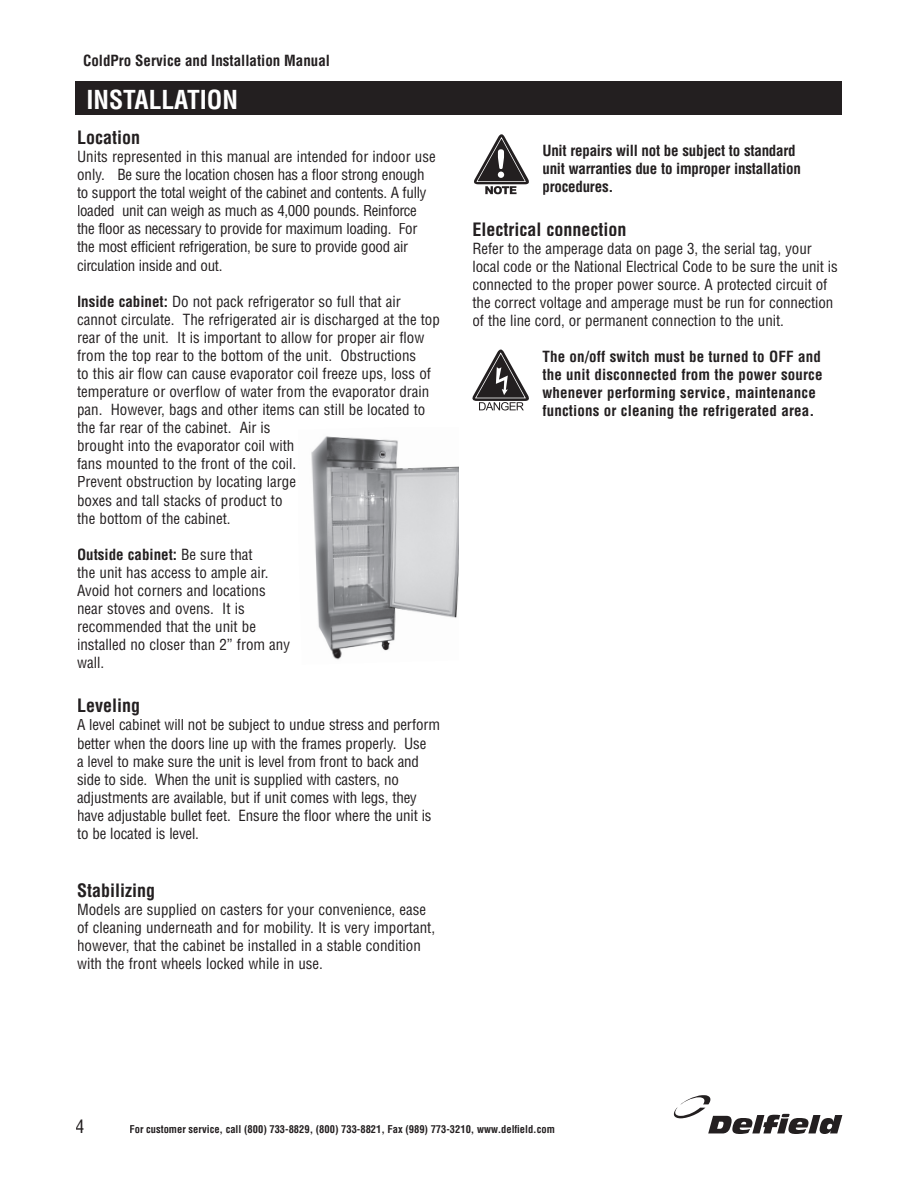
<style>
.page{position:relative;width:918px;height:1188px;background:#fff}
.page>*{position:absolute;margin:0;border:0;box-sizing:border-box;transform-origin:0 0}
.t1{font:700 condensed 25.5px "Helvetica";color:#fff}
.t2{font:700 condensed 18px "Helvetica";color:#231f20}
.t3{font:condensed 18px "Helvetica";color:#231f20}
.t4{font:condensed 15px/18px "Helvetica";color:#231f20}
.t5{font:condensed 15px/18px "Helvetica";letter-spacing:-.02em;color:#231f20}
.t6{font:700 condensed 15px/18px "Helvetica";letter-spacing:.01em;color:#231f20}
.t7{font:700 condensed 15px/18px "Helvetica";letter-spacing:-.015em;color:#231f20}
.t8{font:700 condensed 10.5px "Helvetica";color:#231f20}
.s1{font-weight:700}
</style>
<div class="page">
<svg style="left:674px;top:1095px;width:168px;height:39px"></svg>
<div style="left:76px;top:81px;width:766px;height:33px;background:#231f20"></div>
<svg style="left:472px;top:350px;width:57px;height:61px"></svg>
<svg style="left:474px;top:134px;width:55px;height:60px"></svg>
<img style="left:311px;top:436px;width:148px;height:224px">
<p class="t6" style="left:83px;top:51px;width:248px">ColdPro Service and Installation Manual</p>
<h1 class="t1" style="left:86px;top:84px;width:153px">INSTALLATION</h1>
<p class="t2" style="left:77px;top:126px;width:65px">Location</p>
<p class="t5" style="left:77px;top:148px;width:360px">Units represented in this manual are intended for indoor use only. Be sure the location chosen has a floor strong enough to support the total weight of the cabinet and contents. A fully loaded unit can weigh as much as 4,000 pounds. Reinforce the floor as necessary to provide for maximum loading. For the most efficient refrigeration, be sure to provide good air circulation inside and out.</p>
<p class="t4" style="left:77px;top:292px;width:364px"><span class="s1">Inside cabinet:</span> Do not pack refrigerator so full that air cannot circulate. The refrigerated air is discharged at the top rear of the unit. It is important to allow for proper air flow from the top rear to the bottom of the unit. Obstructions<br>to this air flow can cause evaporator coil freeze ups, loss of temperature or overflow of water from the evaporator drain pan. However, bags and other items can still be located to the far rear of the cabinet. Air is<br>brought into the evaporator coil with<br>fans mounted to the front of the coil.<br>Prevent obstruction by locating large<br>boxes and tall stacks of product to<br>the bottom of the cabinet.</p>
<p class="t4" style="left:77px;top:545px;width:215px"><span class="s1">Outside cabinet:</span> Be sure that<br>the unit has access to ample air.<br>Avoid hot corners and locations near stoves and ovens. It is recommended that the unit be installed no closer than 2” from any wall.</p>
<p class="t2" style="left:77px;top:695px;width:65px">Leveling</p>
<p class="t4" style="left:77px;top:716px;width:364px">A level cabinet will not be subject to undue stress and perform better when the doors line up with the frames properly. Use<br>a level to make sure the unit is level from front to back and side to side. When the unit is supplied with casters, no adjustments are available, but if unit comes with legs, they have adjustable bullet feet. Ensure the floor where the unit is to be located is level.</p>
<p class="t2" style="left:77px;top:879px;width:80px">Stabilizing</p>
<p class="t4" style="left:77px;top:900px;width:360px">Models are supplied on casters for your convenience, ease of cleaning underneath and for mobility. It is very important, however, that the cabinet be installed in a stable condition with the front wheels locked while in use.</p>
<p class="t7" style="left:542px;top:141px;width:260px">Unit repairs will not be subject to standard unit warranties due to improper installation procedures.</p>
<p class="t2" style="left:472px;top:218px;width:155px">Electrical connection</p>
<p class="t4" style="left:472px;top:239px;width:367px">Refer to the amperage data on page 3, the serial tag, your local code or the National Electrical Code to be sure the unit is connected to the proper power source. A protected circuit of the correct voltage and amperage must be run for con nec tion of the line cord, or permanent connection to the unit.</p>
<p class="t6" style="left:542px;top:348px;width:282px">The on/off switch must be turned to OFF and the unit disconnected from the power source whenever performing service, maintenance functions or cleaning the refrigerated area.</p>
<p class="t3" style="left:76px;top:1115px;width:10px">4</p>
<p class="t8" style="left:130px;top:1123px;width:427px">For customer service, call (800) 733-8829, (800) 733-8821, Fax (989) 773-3210, www.delfield.com</p>
</div>
